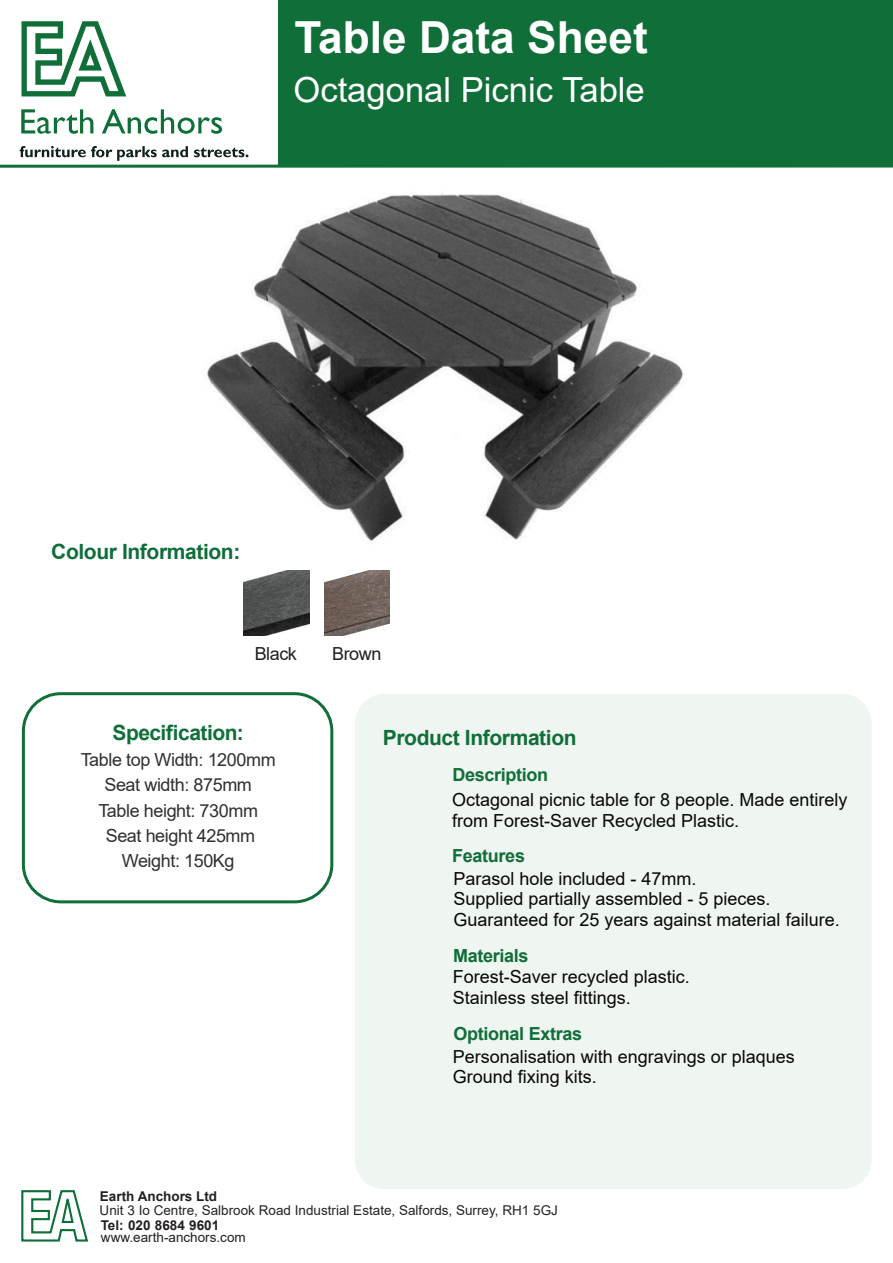
<style>
.page{position:relative;width:893px;height:1263px;background:#fff}
.page>*{position:absolute;margin:0;border:0;box-sizing:border-box;transform-origin:0 0}
.t1{font:700 44.25px "Arial";color:#fff}
.t2{font:34.65px "Arial";color:#fff}
.t3{font:700 21px "Arial";letter-spacing:-.02em;color:#106e38}
.t4{font:18px/20.7px "Arial";color:#080704}
.t5{font:18px/25.2px "Arial";letter-spacing:-.025em;color:#312f30;text-align:center}
.t6{font:700 18px "Arial";letter-spacing:-.02em;color:#106e38}
.t7{font:18px "Arial";letter-spacing:-.025em;color:#231f20}
.t8{font:13.5px "Arial";color:#242221}
.t9{font:700 13.5px "Arial";color:#231f20}
.t10{font:13.5px "Arial";color:#231f20}
</style>
<div class="page">
<img style="left:207px;top:193px;width:476px;height:348px">
<div style="left:355px;top:694px;width:517px;height:495px;background:#eff5f1;border-radius:30px"></div>
<img style="left:244px;top:570px;width:65px;height:65px">
<img style="left:324px;top:570px;width:65px;height:65px">
<hr style="left:0;top:165px;width:893px;height:3px;background:#106e38">
<div style="left:278px;top:0;width:615px;height:166px;background:#106e38"></div>
<svg style="left:21px;top:109px;width:72px;height:25px"></svg>
<svg style="left:102px;top:109px;width:120px;height:25px"></svg>
<svg style="left:20px;top:146px;width:168px;height:15px"></svg>
<svg style="left:21px;top:21px;width:105px;height:75px"></svg>
<svg style="left:194px;top:147px;width:54px;height:10px"></svg>
<svg style="left:21px;top:1190px;width:67px;height:51px"></svg>
<div style="left:22px;top:692px;width:311px;height:211px;border:3px solid #106e38;border-radius:37px"></div>
<h1 class="t1" style="left:295px;top:21px;width:355px">Table Data Sheet</h1>
<h2 class="t2" style="left:293px;top:77px;width:353px">Octagonal Picnic Table</h2>
<p class="t3" style="left:51px;top:544px;width:191px">Colour Information:</p>
<p class="t7" style="left:255px;top:647px;width:44px">Black</p>
<p class="t7" style="left:332px;top:647px;width:51px">Brown</p>
<p class="t3" style="left:113px;top:725px;width:133px">Specification:</p>
<p class="t5" style="left:81px;top:749px;width:196px">Table top Width: 1200mm<br>Seat width: 875mm<br>Table height: 730mm<br>Seat height 425mm<br>Weight: 150Kg</p>
<p class="t3" style="left:383px;top:730px;width:195px">Product Information</p>
<p class="t6" style="left:452px;top:768px;width:97px">Description</p>
<p class="t4" style="left:452px;top:791px;width:397px">Octagonal picnic table for 8 people. Made entirely from Forest-Saver Recycled Plastic.</p>
<p class="t6" style="left:452px;top:849px;width:74px">Features</p>
<p class="t4" style="left:453px;top:870px;width:388px">Parasol hole included - 47mm.<br>Supplied partially assembled - 5 pieces.<br>Guaranteed for 25 years against material failure.</p>
<p class="t6" style="left:453px;top:948px;width:77px">Materials</p>
<p class="t4" style="left:453px;top:968px;width:239px">Forest-Saver recycled plastic.<br>Stainless steel fittings.</p>
<p class="t6" style="left:454px;top:1026px;width:130px">Optional Extras</p>
<p class="t4" style="left:453px;top:1047px;width:344px">Personalisation with engravings or plaques<br>Ground fixing kits.</p>
<p class="t9" style="left:100px;top:1191px;width:119px">Earth Anchors Ltd</p>
<p class="t8" style="left:100px;top:1205px;width:460px">Unit 3 Io Centre, Salbrook Road Industrial Estate, Salfords, Surrey, RH1 5GJ</p>
<p class="t9" style="left:101px;top:1220px;width:120px">Tel: 020 8684 9601</p>
<p class="t10" style="left:101px;top:1232px;width:146px">www.earth-anchors.com</p>
</div>
